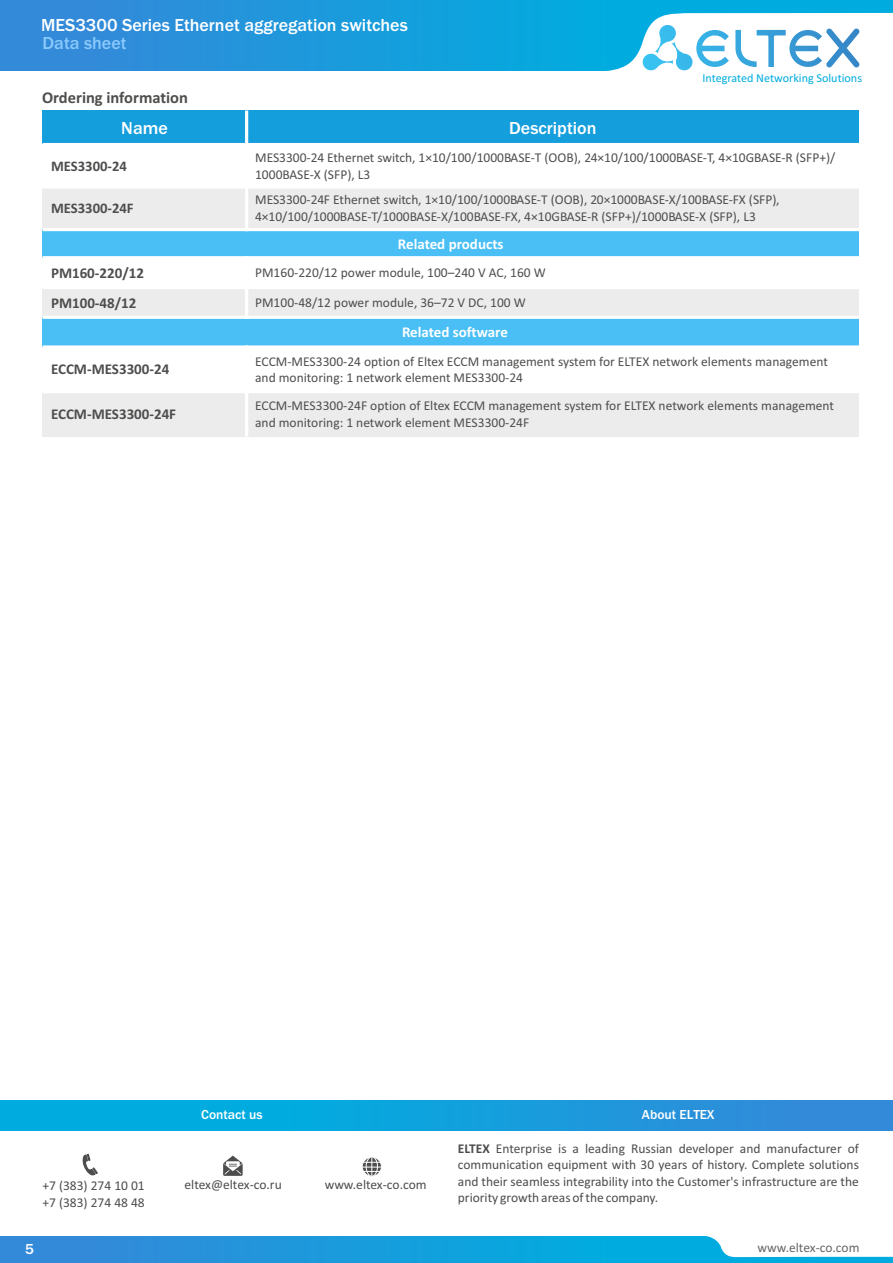
<style>
.page{position:relative;width:893px;height:1263px;background:#fff}
.page>*{position:absolute;margin:0;border:0;box-sizing:border-box;transform-origin:0 0}
.t1{font:500 18px "Franklin Gothic";color:#fff}
.t2{font:500 18px "Franklin Gothic";color:#8ac9fc}
.t3{font:700 16.5px "Calibri";color:#4e4e4d}
.t4{font:700 15px "Calibri";color:#4e4e4d}
.t5{font:700 15px "Calibri";color:#fff}
.t6{font:500 15px "Franklin Gothic";color:#fff}
.t7{font:700 14.7px "Calibri";color:#4e4e4d}
.t8{font:13.5px/16.5px "Calibri";color:#4e4e4d}
.t9{font:13.5px/16.5px "Calibri";color:#4d4d4d;text-align:justify}
.t10{font:500 13.5px "Franklin Gothic";color:#fff}
.t11{font:13.5px "Calibri";color:#666}
.t12{font:12.15px "Calibri";color:#00acdf}
.s1{font-weight:700}
</style>
<div class="page">
<div style="left:0;top:0;width:893px;height:71px;background:linear-gradient(to right,#3489d9,#00b4e0)"></div>
<div style="left:0;top:1236px;width:893px;height:27px;background:linear-gradient(to right,#3489d9,#00b4e0)"></div>
<svg style="left:703px;top:1236px;width:190px;height:21px"></svg>
<svg style="left:589px;top:13px;width:304px;height:58px"></svg>
<div style="left:43px;top:111px;width:204px;height:34px;background:#159edc"></div>
<div style="left:247px;top:111px;width:612px;height:34px;background:#159edc"></div>
<div style="left:43px;top:187px;width:204px;height:43px;background:#ececec"></div>
<div style="left:247px;top:187px;width:612px;height:43px;background:#ececec"></div>
<div style="left:43px;top:230px;width:816px;height:28px;background:#49bff5"></div>
<div style="left:43px;top:287px;width:204px;height:30px;background:#ececec"></div>
<div style="left:247px;top:287px;width:612px;height:30px;background:#ececec"></div>
<div style="left:43px;top:317px;width:816px;height:30px;background:#49bff5"></div>
<div style="left:43px;top:392px;width:204px;height:44px;background:#ececec"></div>
<div style="left:247px;top:392px;width:612px;height:44px;background:#ececec"></div>
<hr style="left:245px;top:345px;width:3px;height:91px;background:#fff">
<hr style="left:245px;top:256px;width:3px;height:63px;background:#fff">
<hr style="left:245px;top:111px;width:3px;height:35px;background:#fff">
<hr style="left:245px;top:185px;width:3px;height:46px;background:#fff">
<hr style="left:43px;top:390px;width:816px;height:3px;background:#fff">
<svg style="left:43px;top:345px;width:816px;height:2px;background:#d7f0fc"></svg>
<hr style="left:43px;top:316px;width:816px;height:3px;background:#fff">
<hr style="left:43px;top:286px;width:816px;height:3px;background:#fff">
<hr style="left:43px;top:256px;width:816px;height:3px;background:#fff">
<hr style="left:43px;top:228px;width:816px;height:3px;background:#fff">
<hr style="left:43px;top:185px;width:816px;height:4px;background:#fff">
<hr style="left:43px;top:143px;width:816px;height:3px;background:#fff">
<div style="left:0;top:1100px;width:893px;height:30px;background:linear-gradient(to right,#00b4e0,#3489d9)"></div>
<svg style="left:223px;top:1155px;width:20px;height:21px"></svg>
<div style="left:362px;top:1156px;width:20px;height:21px;background:#f9f9f9;border:1px solid #fff;border-radius:50%"></div>
<div style="left:366px;top:1156px;width:12px;height:20px;background:#fefefe;border:1px solid #fff;border-radius:50%"></div>
<svg style="left:362px;top:1157px;width:19px;height:19px"></svg>
<svg style="left:82px;top:1154px;width:16px;height:22px"></svg>
<h1 class="t1" style="left:41px;top:19px;width:368px">MES3300 Series Ethernet aggregation switches</h1>
<h1 class="t2" style="left:42px;top:36px;width:86px">Data sheet</h1>
<p class="t3" style="left:42px;top:90px;width:147px">Ordering information</p>
<p class="t12" style="left:702px;top:73px;width:161px">Integrated Networking Solutions</p>
<h1 class="t1" style="left:121px;top:121px;width:48px">Name</h1>
<h1 class="t1" style="left:509px;top:121px;width:89px">Description</h1>
<p class="t7" style="left:51px;top:160px;width:77px">MES3300-24</p>
<p class="t8" style="left:255px;top:151px;width:582px">MES3300-24 Ethernet switch, 1×10/100/1000BASE-T (OOB), 24×10/100/1000BASE-T, 4×10GBASE-R (SFP+)/<br>1000BASE-X (SFP), L3</p>
<p class="t7" style="left:51px;top:202px;width:84px">MES3300-24F</p>
<p class="t8" style="left:255px;top:193px;width:526px">MES3300-24F Ethernet switch, 1×10/100/1000BASE-T (OOB), 20×1000BASE-X/100BASE-FX (SFP),<br>4×10/100/1000BASE-T/1000BASE-X/100BASE-FX, 4×10GBASE-R (SFP+)/1000BASE-X (SFP), L3</p>
<p class="t5" style="left:398px;top:238px;width:107px">Related products</p>
<p class="t4" style="left:51px;top:266px;width:94px">PM160-220/12</p>
<p class="t8" style="left:255px;top:266px;width:292px">PM160-220/12 power module, 100–240 V AC, 160 W</p>
<p class="t4" style="left:51px;top:296px;width:87px">PM100-48/12</p>
<p class="t8" style="left:255px;top:295px;width:272px">PM100-48/12 power module, 36–72 V DC, 100 W</p>
<p class="t5" style="left:402px;top:326px;width:107px">Related software</p>
<p class="t4" style="left:51px;top:363px;width:120px">ECCM-MES3300-24</p>
<p class="t8" style="left:255px;top:354px;width:574px">ECCM-MES3300-24 option of Eltex ECCM management system for ELTEX network elements management and monitoring: 1 network element MES3300-24</p>
<p class="t4" style="left:51px;top:408px;width:127px">ECCM-MES3300-24F</p>
<p class="t8" style="left:255px;top:399px;width:580px">ECCM-MES3300-24F option of Eltex ECCM management system for ELTEX network elements management and monitoring: 1 network element MES3300-24F</p>
<p class="t10" style="left:201px;top:1109px;width:63px">Contact us</p>
<p class="t9" style="left:42px;top:1179px;width:104px">+7 (383) 274 10 01 +7 (383) 274 48 48</p>
<p class="t9" style="left:185px;top:1177px;width:99px">eltex@eltex-co.ru</p>
<p class="t9" style="left:325px;top:1177px;width:103px">www.eltex-co.com</p>
<p class="t6" style="left:25px;top:1243px;width:10px">5</p>
<p class="t10" style="left:642px;top:1110px;width:74px">About ELTEX</p>
<p class="t9" style="left:458px;top:1141px;width:403px"><span class="s1">ELTEX</span> Enterprise is a leading Russian developer and manufacturer of communication equipment with 30 years of history. Complete solutions and their seamless integrability into the Customer's infrastructure are the priority growth areas of the company.</p>
<p class="t11" style="left:757px;top:1242px;width:103px">www.eltex-co.com</p>
</div>
